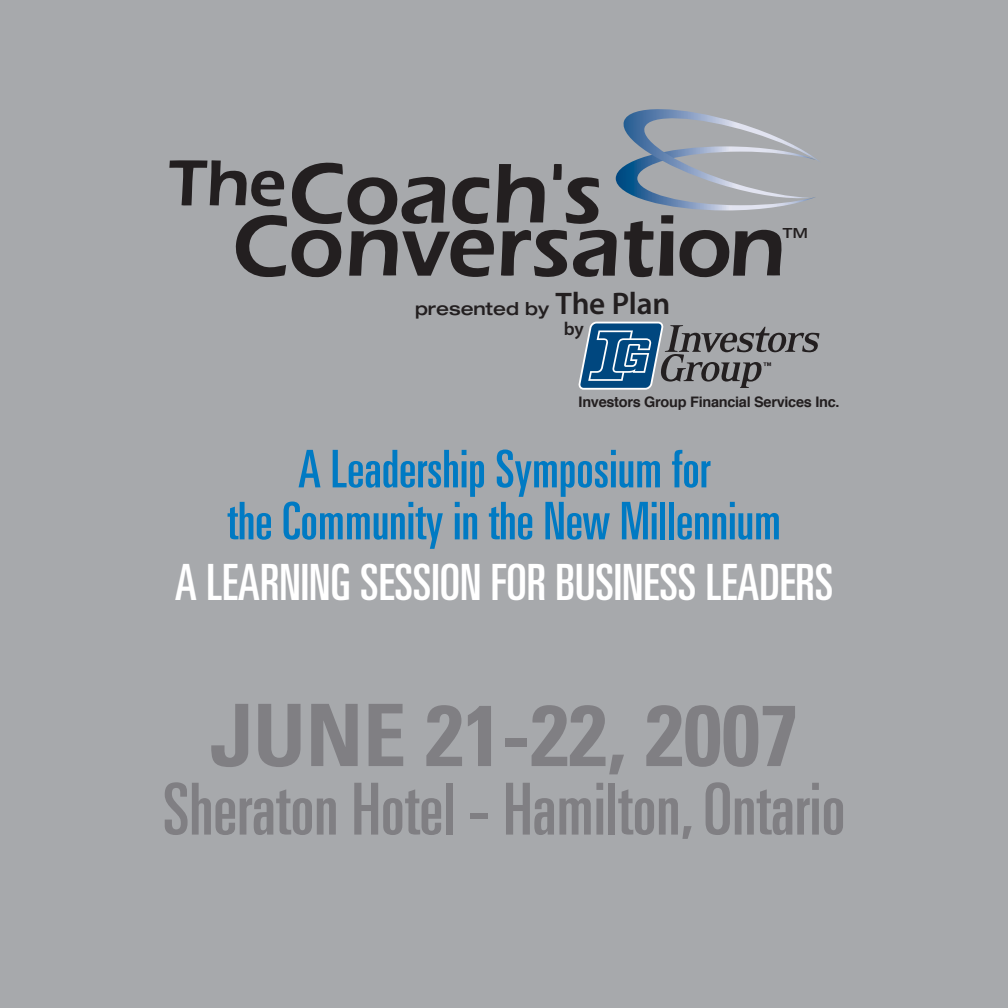
<style>
.page{position:relative;width:1008px;height:1008px;background:#a7a9ac}
.page>*{position:absolute;margin:0;border:0;box-sizing:border-box;transform-origin:0 0}
.t1{font:700 condensed 86.2px "Univers";color:#807f83}
.t2{font:ultra-condensed 71.8px "Univers";color:#807f83}
.t3{font:ultra-condensed 52px/52px "Univers";color:#007ac3;text-align:center}
.t4{font:ultra-condensed 50px "Univers";color:#fff}
.t5{font:600 31.2px "Myriad Pro";letter-spacing:-.01em;color:#231f20}
.t6{font:600 18.6px "Myriad Pro";color:#231f20}
.t7{font:500 expanded 17.8px "Helvetica Neue";color:#231f20}
.t8{font:700 14.6px "Helvetica";letter-spacing:-.02em;color:#231f20}
.t9{font:500 expanded 14px "Helvetica Neue";color:#231f20}
</style>
<div class="page">
<svg style="left:169px;top:109px;width:649px;height:169px"></svg>
<svg style="left:579px;top:321px;width:241px;height:69px"></svg>
<p class="t5" style="left:556px;top:284px;width:116px">The Plan</p>
<p class="t6" style="left:564px;top:317px;width:22px">by</p>
<p class="t7" style="left:415px;top:297px;width:136px">presented by</p>
<p class="t9" style="left:783px;top:225px;width:26px">TM</p>
<p class="t8" style="left:579px;top:389px;width:262px">Investors Group Financial Services Inc.</p>
<p class="t3" style="left:227px;top:443px;width:555px">A Leadership Symposium for<br>the Community in the New Millennium</p>
<p class="t4" style="left:175px;top:554px;width:660px">A learning session for business leaders</p>
<h1 class="t1" style="left:210px;top:683px;width:590px">JUNE 21-22, 2007</h1>
<h2 class="t2" style="left:163px;top:768px;width:684px">Sheraton Hotel - Hamilton, Ontario</h2>
</div>
